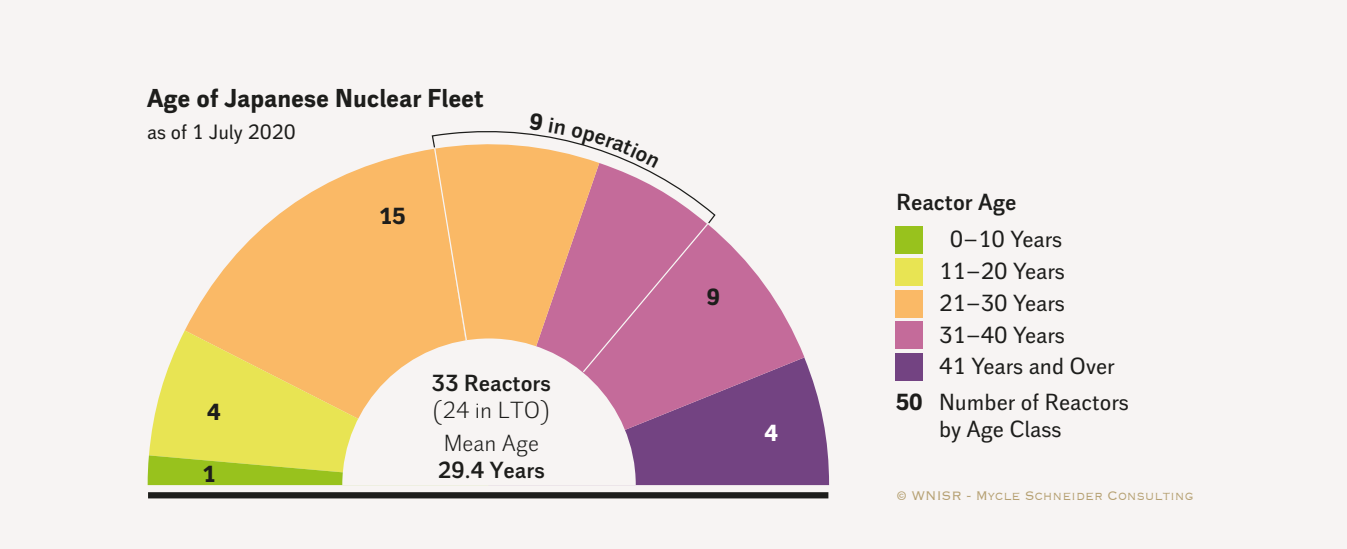
<style>
.page{position:relative;width:1347px;height:549px;background:#fff}
.page>*{position:absolute;margin:0;border:0;box-sizing:border-box;transform-origin:0 0}
.t1{font:700 25px "Walbaum Grotesk Text";color:#1d1d1b}
.t2{font:22.5px/32px "Walbaum Grotesk Text";color:#1d1d1b}
.t3{font:700 22.5px "Walbaum Grotesk";color:#1d1d1b}
.t4{font:22.5px/32.8px "Walbaum Grotesk";color:#1d1d1b;text-align:center}
.t5{font:700 22.5px "Walbaum Grotesk Text";color:#1d1d1b}
.t6{font:700 22.5px "Walbaum Grotesk Text";color:#fff}
.t7{font:20px "Walbaum Grotesk Text";color:#1d1d1b}
.t8{font:300 16.25px "Copperplate";color:#b6a173}
.s1{font-weight:700}
</style>
<div class="page">
<div style="left:1px;top:0;width:1345px;height:549px;background:#f7f4f3"></div>
<svg style="left:804px;top:357px;width:25px;height:128px;fill:#734382"></svg>
<svg style="left:707px;top:231px;width:97px;height:254px"></svg>
<svg style="left:635px;top:373px;width:72px;height:112px;background:#8f518a"></svg>
<svg style="left:185px;top:149px;width:246px;height:181px;fill:#fab966"></svg>
<svg style="left:149px;top:330px;width:282px;height:125px;background:#eed863"></svg>
<svg style="left:148px;top:455px;width:194px;height:30px;background:#afcc2d"></svg>
<div style="left:148px;top:492px;width:680px;height:6px;background:#1d1d1b"></div>
<svg style="left:342px;top:338px;width:293px;height:147px"></svg>
<div style="left:895px;top:226px;width:28px;height:27px;background:#98c21d"></div>
<div style="left:895px;top:258px;width:28px;height:27px;background:#e8e453"></div>
<div style="left:895px;top:290px;width:28px;height:27px;background:#fab966"></div>
<div style="left:895px;top:322px;width:28px;height:27px;background:#c46b9a"></div>
<div style="left:895px;top:353px;width:28px;height:28px;background:#734382"></div>
<svg style="left:431px;top:131px;width:285px;height:242px"></svg>
<p class="t1" style="left:147px;top:83px;width:338px">Age of Japanese Nuclear Fleet</p>
<p class="t7" style="left:147px;top:120px;width:150px">as of 1 July 2020</p>
<p class="t5" style="left:207px;top:399px;width:15px">4</p>
<p class="t5" style="left:202px;top:461px;width:15px">1</p>
<p class="t5" style="left:378px;top:203px;width:29px">15</p>
<p class="t3" style="left:431px;top:370px;width:121px">33 Reactors</p>
<p class="t4" style="left:433px;top:394px;width:118px">(24 in LTO)<br>Mean Age</p>
<p class="t3" style="left:438px;top:457px;width:109px">29.4 Years</p>
<p class="t5" style="left:706px;top:284px;width:15px">9</p>
<p class="t6" style="left:764px;top:420px;width:15px">4</p>
<p class="t3" style="left:896px;top:189px;width:121px">Reactor Age</p>
<p class="t2" style="left:939px;top:224px;width:177px;text-indent:11px">0–10 Years<br>11–20 Years<br>21–30 Years<br>31–40 Years<br>41 Years and Over</p>
<p class="t2" style="left:939px;top:390px;width:191px;line-height:27px;text-indent:-43px"><span class="s1">50</span> Number of Reactors by Age Class</p>
<p class="t8" style="left:896px;top:485px;width:298px">© WNISR - Mycle Schneider Consulting</p>
</div>
